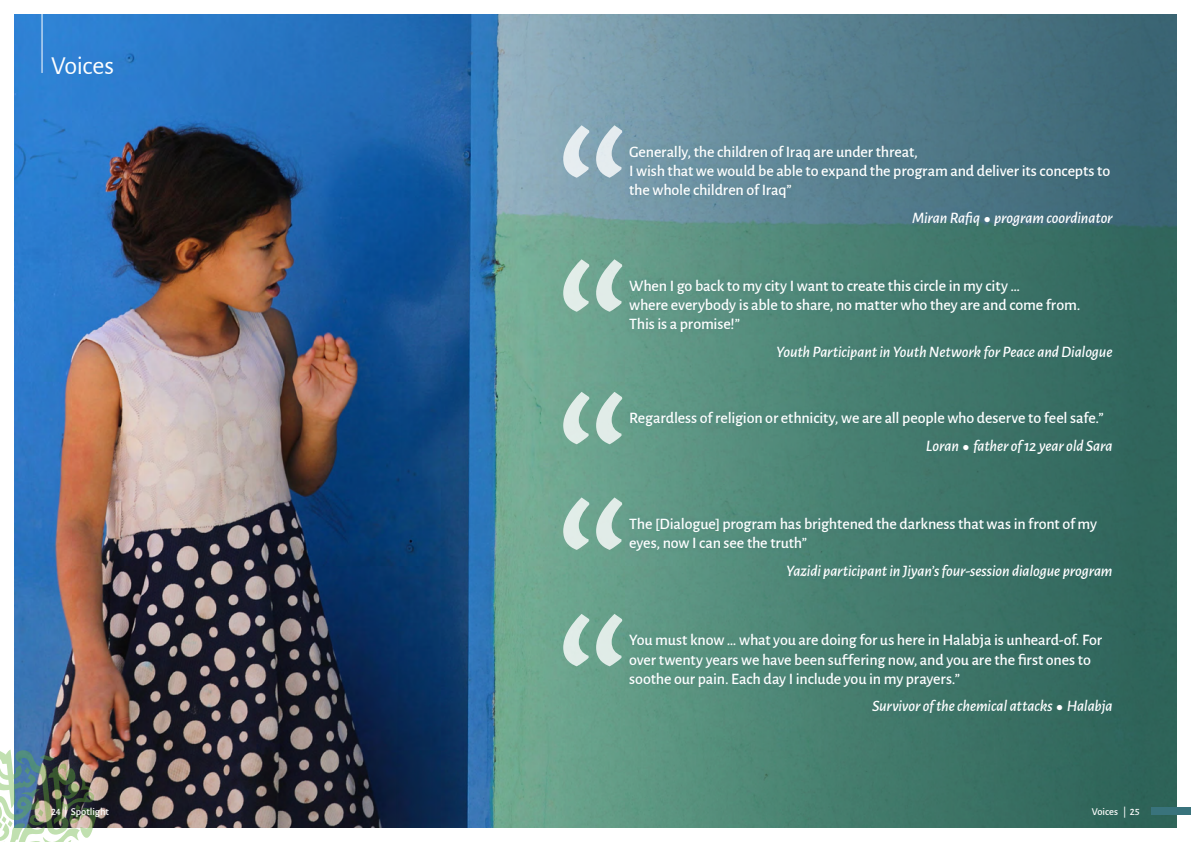
<style>
.page{position:relative;width:1191px;height:842px;background:#fff}
.page>*{position:absolute;margin:0;border:0;box-sizing:border-box;transform-origin:0 0}
.Überschrift_H1{font:26px "Alegreya Sans";letter-spacing:-.015em;color:#fff}
.Fliesstext{font:500 16px/19.2px "Alegreya Sans";letter-spacing:-.01em;color:#fff}
.Fliesstext-2{font:italic 500 16px "Alegreya Sans";letter-spacing:-.01em;color:#fff}
.t1{font:500 10.5px "Alegreya Sans";letter-spacing:-.005em;color:#fff}
.s1{font-size:11px}
</style>
<div class="page">
<img style="left:14px;top:14px;width:1162px;height:814px">
<img style="left:0;top:749px;width:98px;height:93px">
<div style="left:1151px;top:807px;width:40px;height:8px;background:#39737c"></div>
<hr style="left:42px;top:0;width:1px;height:73px;background:#fff">
<div style="left:623px;top:139px;width:495px;height:93px;background:#39737c;opacity:.3"></div>
<div style="left:623px;top:273px;width:494px;height:93px;background:#39737c;opacity:.3"></div>
<div style="left:623px;top:628px;width:494px;height:92px;background:#39737c;opacity:.3"></div>
<div style="left:624px;top:405px;width:493px;height:54px;background:#39737c;opacity:.3"></div>
<div style="left:623px;top:511px;width:494px;height:74px;background:#39737c;opacity:.3"></div>
<svg style="left:563px;top:125px;width:59px;height:53px;background:#b1c6d0"></svg>
<svg style="left:563px;top:259px;width:59px;height:53px;background:#a5c7ba"></svg>
<svg style="left:563px;top:614px;width:59px;height:52px;background:#a3c6b8"></svg>
<svg style="left:563px;top:392px;width:59px;height:52px;background:#a6c7ba"></svg>
<svg style="left:563px;top:497px;width:59px;height:53px;background:#a4c6b9"></svg>
<p class="Überschrift_H1" style="left:51px;top:47px;width:64px">Voices</p>
<p class="Fliesstext" style="left:629px;top:141px;width:482px">Generally, the children of Iraq are under threat,<br>I wish that we would be able to expand the program and deliver its concepts to the whole children of Iraq”</p>
<p class="Fliesstext-2" style="left:912px;top:206px;width:202px">Miran Rafiq <span class="s1">⚫</span> program coordinator</p>
<p class="Fliesstext" style="left:629px;top:275px;width:453px">When I go back to my city I want to create this circle in my city …<br>where everybody is able to share, no matter who they are and come from.<br>This is a promise!”</p>
<p class="Fliesstext-2" style="left:776px;top:340px;width:338px">Youth Participant in Youth Network for Peace and Dialogue</p>
<p class="Fliesstext" style="left:629px;top:408px;width:476px">Regardless of religion or ethnicity, we are all people who deserve to feel safe.”</p>
<p class="Fliesstext-2" style="left:926px;top:435px;width:188px">Loran <span class="s1">⚫</span> father of 12 year old Sara</p>
<p class="Fliesstext" style="left:629px;top:513px;width:469px">The [Dialogue] program has brightened the darkness that was in front of my eyes, now I can see the truth”</p>
<p class="Fliesstext-2" style="left:786px;top:559px;width:328px">Yazidi participant in Jiyan’s four-session dialogue program</p>
<p class="Fliesstext" style="left:629px;top:630px;width:474px">You must know … what you are doing for us here in Halabja is unheard-of. For over twenty years we have been suffering now, and you are the first ones to soothe our pain. Each day I include you in my prayers.”</p>
<p class="Fliesstext-2" style="left:872px;top:695px;width:242px">Survivor of the chemical attacks <span class="s1">⚫</span> Halabja</p>
<p class="t1" style="left:51px;top:804px;width:59px">24 | Spotlight</p>
<p class="t1" style="left:1091px;top:804px;width:50px">Voices | 25</p>
</div>
